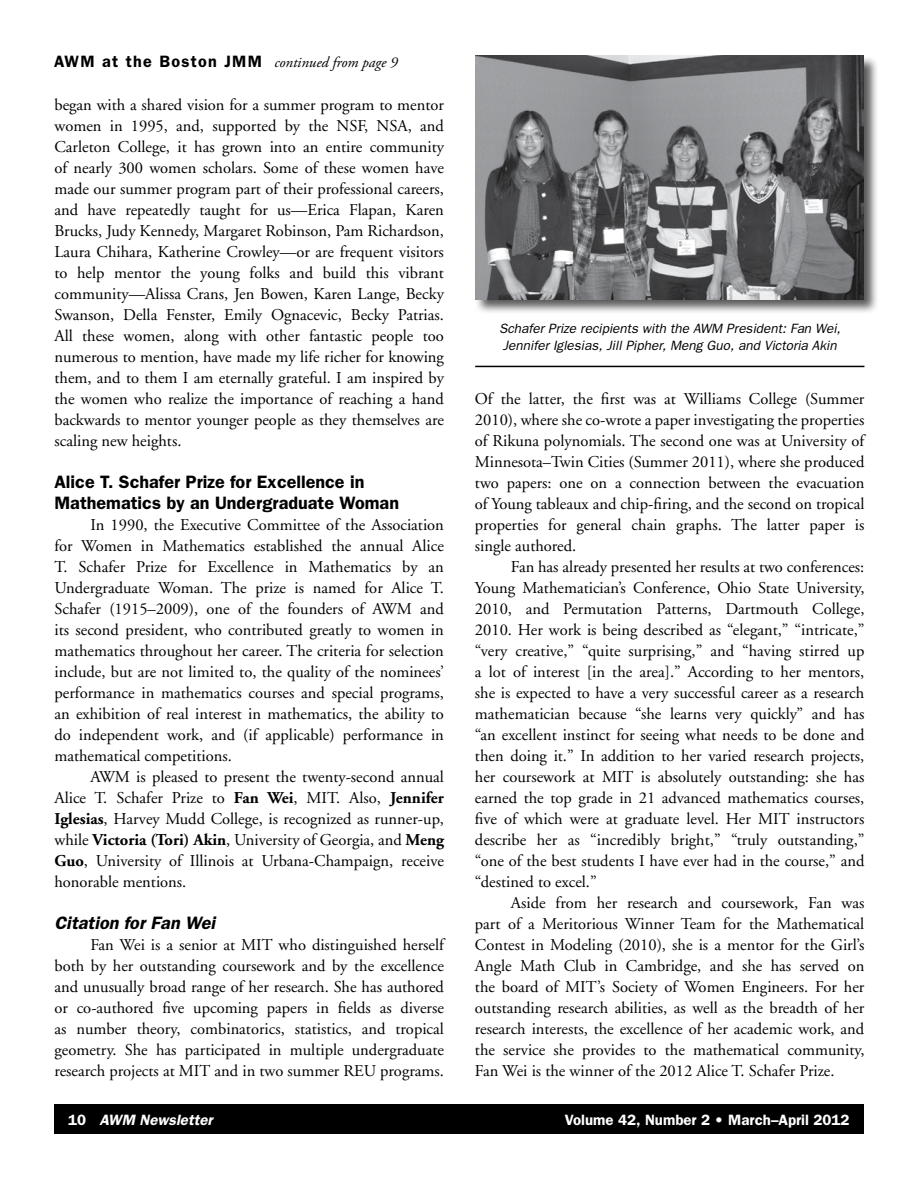
<style>
.page{position:relative;width:918px;height:1188px;background:#fff}
.page>*{position:absolute;margin:0;border:0;box-sizing:border-box;transform-origin:0 0}
.t1{font:600 18px/21px "Franklin Gothic";color:#000}
.t2{font:italic 600 18px "Franklin Gothic";color:#000}
.t3{font:16.5px/21px "Adobe Garamond";color:#000;text-align:justify}
.t4{font:italic 15px "Adobe Garamond Pro";color:#000}
.t5{font:600 15px "Franklin Gothic";color:#fff}
.t6{font:italic 600 15px "Franklin Gothic";color:#fff}
.t7{font:italic 13.5px/16.5px "Franklin Gothic";color:#000}
.s1{font-family:"Franklin Gothic";font-weight:600;font-style:normal;font-size:16.5px}
.s2{font-weight:700}
.s3{font-style:normal}
</style>
<div class="page">
<div style="left:54px;top:1104px;width:810px;height:30px;background:#000"></div>
<div style="left:474px;top:55px;width:405px;height:260px;background:#000;opacity:.65"></div>
<img style="left:475px;top:56px;width:389px;height:243px">
<hr style="left:475px;top:366px;width:389px;height:1px;background:#000">
<p class="t4" style="left:54px;top:54px;width:345px"><span class="s1">AWM at the Boston JMM</span> continued from page 9</p>
<p class="t3" style="left:54px;top:94px;width:391px">began with a shared vision for a summer program to mentor women in 1995, and, supported by the NSF, NSA, and Carleton College, it has grown into an entire community of nearly 300 women scholars. Some of these women have made our summer program part of their professional careers, and have repeatedly taught for us—Erica Flapan, Karen Brucks, Judy Kennedy, Margaret Robinson, Pam Richardson, Laura Chihara, Katherine Crowley—or are frequent visitors to help mentor the young folks and build this vibrant community—Alissa Crans, Jen Bowen, Karen Lange, Becky Swanson, Della Fenster, Emily Ognacevic, Becky Patrias.<br>All these women, along with other fantastic people too numerous to mention, have made my life richer for knowing them, and to them I am eternally grateful. I am inspired by the women who realize the importance of reaching a hand backwards to mentor younger people as they themselves are scaling new heights.</p>
<p class="t1" style="left:54px;top:470px;width:346px">Alice T. Schafer Prize for Excellence in<br>Mathematics by an Undergraduate Woman</p>
<p class="t3" style="left:54px;top:514px;width:391px;text-indent:36px">In 1990, the Executive Committee of the Association for Women in Mathematics established the annual Alice T. Schafer Prize for Excellence in Mathematics by an Undergraduate Woman. The prize is named for Alice T.<br>Schafer (1915–2009), one of the founders of AWM and its second president, who contributed greatly to women in mathematics throughout her career. The criteria for selection include, but are not limited to, the quality of the nominees’ performance in mathematics courses and special programs, an exhibition of real interest in mathematics, the ability to do independent work, and (if applicable) performance in mathematical competitions.</p>
<p class="t3" style="left:54px;top:766px;width:391px;text-indent:36px">AWM is pleased to present the twenty-second annual Alice T. Schafer Prize to <span class="s2">Fan Wei</span>, MIT. Also, <span class="s2">Jennifer Iglesias</span>, Harvey Mudd College, is recognized as runner-up, while <span class="s2">Victoria (Tori) Akin</span>, University of Georgia, and <span class="s2">Meng Guo</span>, University of Illinois at Urbana-Champaign, receive honorable mentions.</p>
<p class="t2" style="left:54px;top:912px;width:162px">Citation for Fan Wei</p>
<p class="t3" style="left:54px;top:934px;width:391px;text-indent:36px">Fan Wei is a senior at MIT who distinguished herself both by her outstanding coursework and by the excellence and unusually broad range of her research. She has authored or co-authored five upcoming papers in fields as diverse as number theory, combinatorics, statistics, and tropical geometry. She has participated in multiple undergraduate research projects at MIT and in two summer REU programs.</p>
<p class="t7" style="left:499px;top:320px;width:343px">Schafer Prize recipients with the AWM President: Fan Wei,<br>Jennifer Iglesias, Jill Pipher, Meng Guo, and Victoria Akin</p>
<p class="t3" style="left:475px;top:388px;width:391px">Of the latter, the first was at Williams College (Summer 2010), where she co-wrote a paper investigating the properties of Rikuna polynomials. The second one was at University of Minnesota–Twin Cities (Summer 2011), where she produced two papers: one on a connection between the evacuation of Young tableaux and chip-firing, and the second on tropical properties for general chain graphs. The latter paper is single authored.</p>
<p class="t3" style="left:475px;top:556px;width:391px;text-indent:36px">Fan has already presented her results at two conferences:<br>Young Mathematician’s Conference, Ohio State University, 2010, and Permutation Patterns, Dartmouth College, 2010. Her work is being described as “elegant,” “intricate,” “very creative,” “quite surprising,” and “having stirred up a lot of interest [in the area].” According to her mentors, she is expected to have a very successful career as a research mathematician because “she learns very quickly” and has “an excellent instinct for seeing what needs to be done and then doing it.” In addition to her varied research projects, her coursework at MIT is absolutely outstanding: she has earned the top grade in 21 advanced mathematics courses, five of which were at graduate level. Her MIT instructors describe her as “incredibly bright,” “truly outstanding,” “one of the best students I have ever had in the course,” and “destined to excel.”</p>
<p class="t3" style="left:475px;top:892px;width:391px;text-indent:36px">Aside from her research and coursework, Fan was part of a Meritorious Winner Team for the Mathematical Contest in Modeling (2010), she is a mentor for the Girl’s Angle Math Club in Cambridge, and she has served on the board of MIT’s Society of Women Engineers. For her outstanding research abilities, as well as the breadth of her research interests, the excellence of her academic work, and the service she provides to the mathematical community, Fan Wei is the winner of the 2012 Alice T. Schafer Prize.</p>
<p class="t6" style="left:68px;top:1111px;width:146px"><span class="s3">10</span> AWM Newsletter</p>
<p class="t5" style="left:565px;top:1111px;width:286px">Volume 42, Number 2 • March–April 2012</p>
</div>
